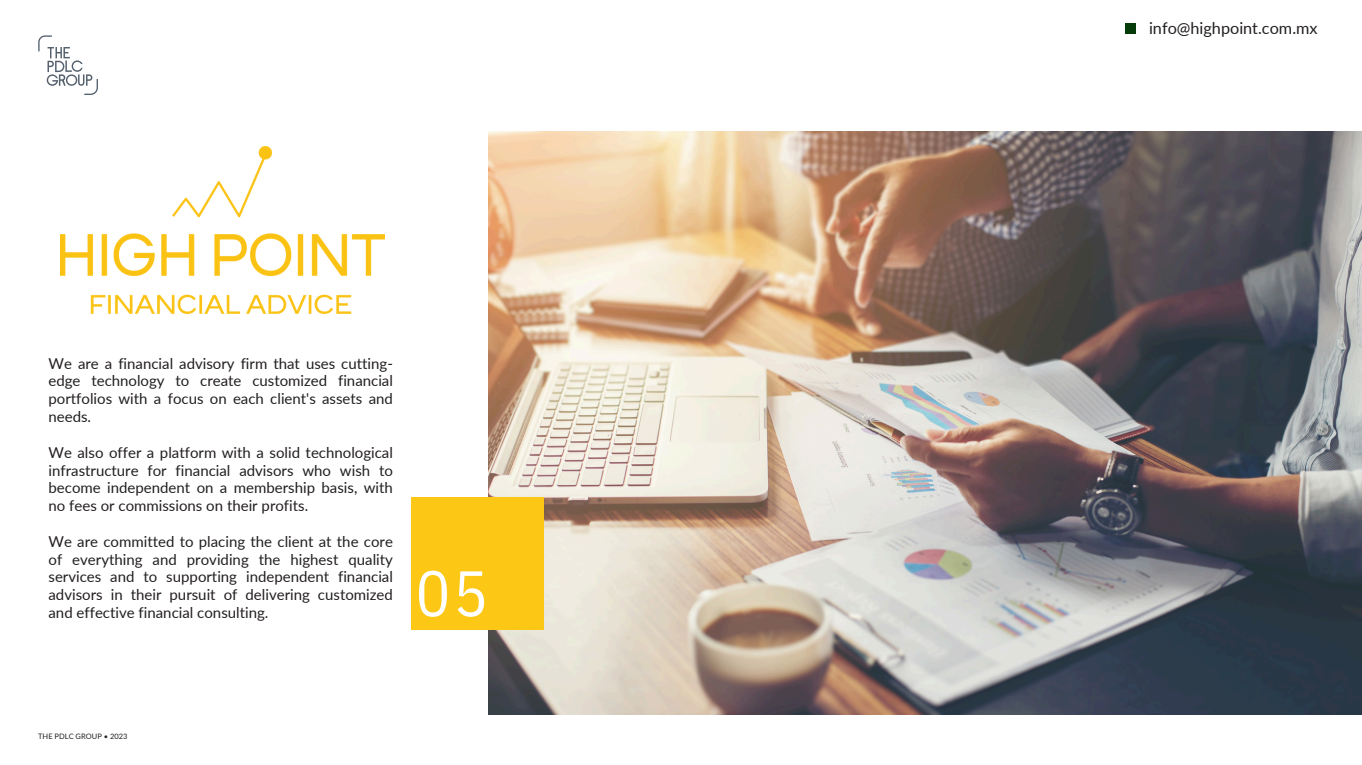
<style>
.page{position:relative;width:1362px;height:765px;background:#fff}
.page>*{position:absolute;margin:0;border:0;box-sizing:border-box;transform-origin:0 0}
.t1{font:64px "IBM Plex Sans Cond";color:#fff}
.t2{font:16.25px "Lato";color:#231f20}
.t3{font:15px/17.8px "Lato";color:#231f20;text-align:justify}
.t4{font:7.5px "Lato";color:#231f20}
</style>
<div class="page">
<svg style="left:38px;top:35px;width:60px;height:60px"></svg>
<img style="left:488px;top:132px;width:873px;height:582px">
<div style="left:1125px;top:23px;width:10px;height:10px;background:#063b0a"></div>
<img style="left:60px;top:146px;width:325px;height:167px">
<div style="left:411px;top:497px;width:133px;height:133px;background:#fdc716"></div>
<p class="t3" style="left:48px;top:354px;width:346px">We are a financial advisory firm that uses cutting&shy;edge technology to create customized financial portfolios with a focus on each client's assets and needs.</p>
<h1 class="t3" style="left:48px;top:443px;width:346px">We also offer a platform with a solid technological infrastructure for financial advisors who wish to become independent on a membership basis, with no fees or commissions on their profits.</h1>
<h1 class="t3" style="left:48px;top:532px;width:346px">We are committed to placing the client at the core of everything and providing the highest quality services and to supporting independent financial advisors in their pursuit of delivering customized and effective financial consulting.</h1>
<h1 class="t1" style="left:415px;top:551px;width:74px">05</h1>
<p class="t4" style="left:38px;top:732px;width:91px">THE PDLC GROUP • 2023</p>
<h1 class="t2" style="left:1148px;top:18px;width:170px">info@highpoint.com.mx</h1>
</div>
